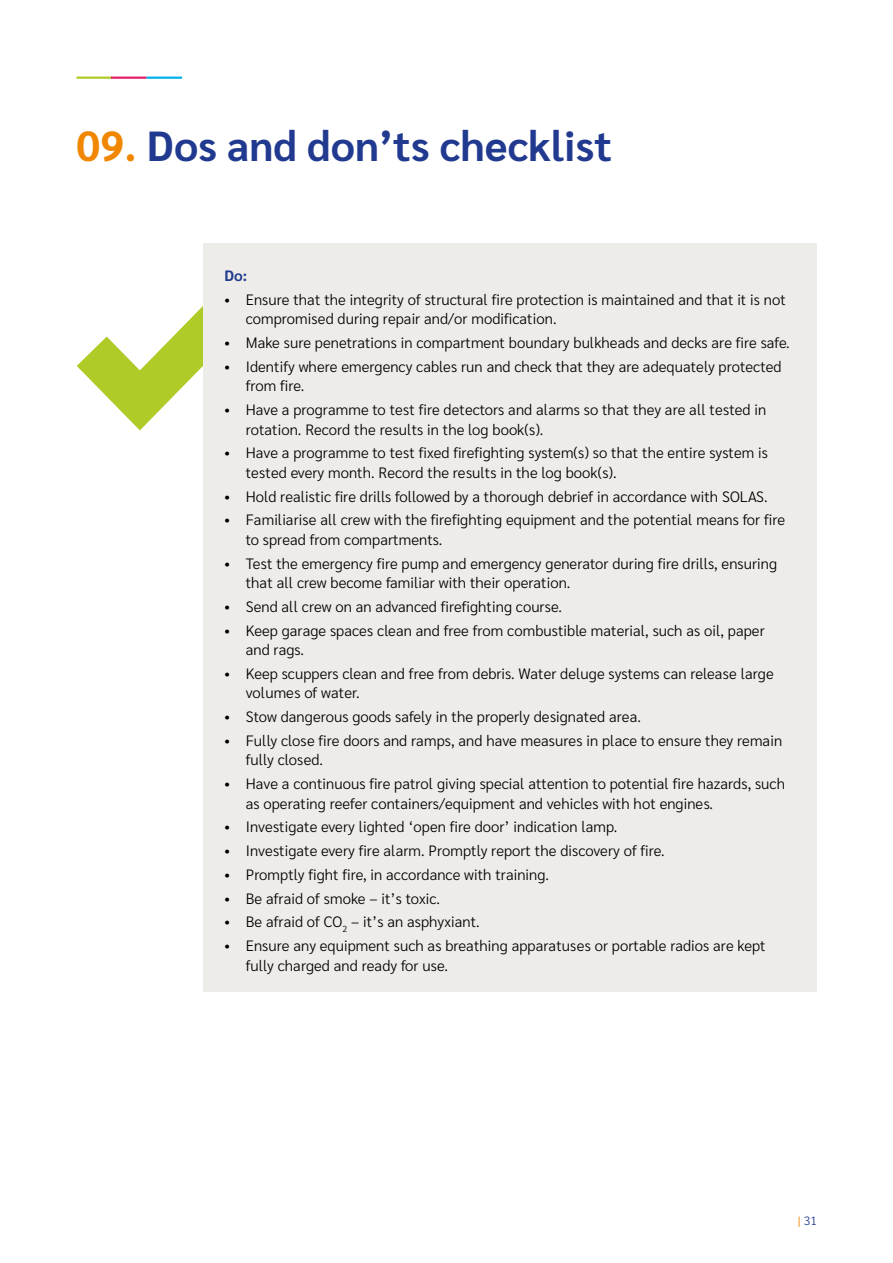
<style>
.page{position:relative;width:893px;height:1263px;background:#fff}
.page>*{position:absolute;margin:0;border:0;box-sizing:border-box;transform-origin:0 0}
.Chapter_Headline{font:700 42px "Sarabun";letter-spacing:.005em;color:#213a8f}
.t1{font:300 15px/19.5px "Sarabun";letter-spacing:.005em;color:#000}
.Small_Headline{font:700 15px "Sarabun";color:#213a8f}
.t2{font:300 12px "Sarabun";color:#213a8f}
.s1{color:#f18700}
</style>
<div class="page">
<hr style="left:77px;top:77px;width:35px;height:2px;background:#afcb27">
<hr style="left:111px;top:77px;width:36px;height:2px;background:#e71f69">
<hr style="left:147px;top:77px;width:35px;height:2px;background:#00b1eb">
<svg style="left:76px;top:243px;width:246px;height:188px"></svg>
<div style="left:203px;top:244px;width:613px;height:748px;background:#eeece8"></div>
<p class="Chapter_Headline" style="left:77px;top:122px;width:537px"><span class="s1">09.</span> Dos and don’ts checklist</p>
<p class="Small_Headline" style="left:224px;top:267px;width:24px">Do:</p>
<p class="t1" style="left:246px;top:290px;width:542px;text-indent:-21px">• Ensure that the integrity of structural fire protection is maintained and that it is not compromised during repair and/or modification.</p>
<p class="t1" style="left:224px;top:333px;width:567px">• Make sure penetrations in compartment boundary bulkheads and decks are fire safe.</p>
<p class="t1" style="left:246px;top:357px;width:537px;text-indent:-21px">• Identify where emergency cables run and check that they are adequately protected from fire.</p>
<p class="t1" style="left:246px;top:400px;width:522px;text-indent:-21px">• Have a programme to test fire detectors and alarms so that they are all tested in rotation. Record the results in the log book(s).</p>
<p class="t1" style="left:246px;top:443px;width:524px;text-indent:-21px">• Have a programme to test fixed firefighting system(s) so that the entire system is tested every month. Record the results in the log book(s).</p>
<p class="t1" style="left:224px;top:487px;width:545px">• Hold realistic fire drills followed by a thorough debrief in accordance with SOLAS.</p>
<p class="t1" style="left:246px;top:510px;width:541px;text-indent:-21px">• Familiarise all crew with the firefighting equipment and the potential means for fire to spread from compartments.</p>
<p class="t1" style="left:246px;top:554px;width:533px;text-indent:-21px">• Test the emergency fire pump and emergency generator during fire drills, ensuring that all crew become familiar with their operation.</p>
<p class="t1" style="left:224px;top:597px;width:339px">• Send all crew on an advanced firefighting course.</p>
<p class="t1" style="left:246px;top:621px;width:520px;text-indent:-21px">• Keep garage spaces clean and free from combustible material, such as oil, paper and rags.</p>
<p class="t1" style="left:246px;top:664px;width:529px;text-indent:-21px">• Keep scuppers clean and free from debris. Water deluge systems can release large volumes of water.</p>
<p class="t1" style="left:224px;top:707px;width:418px">• Stow dangerous goods safely in the properly designated area.</p>
<p class="t1" style="left:246px;top:731px;width:538px;text-indent:-21px">• Fully close fire doors and ramps, and have measures in place to ensure they remain fully closed.</p>
<p class="t1" style="left:246px;top:774px;width:541px;text-indent:-21px">• Have a continuous fire patrol giving special attention to potential fire hazards, such as operating reefer containers/equipment and vehicles with hot engines.</p>
<p class="t1" style="left:224px;top:817px;width:395px">• Investigate every lighted ‘open fire door’ indication lamp.</p>
<p class="t1" style="left:224px;top:841px;width:442px">• Investigate every fire alarm. Promptly report the discovery of fire.</p>
<p class="t1" style="left:224px;top:865px;width:326px">• Promptly fight fire, in accordance with training.</p>
<p class="t1" style="left:224px;top:889px;width:217px">• Be afraid of smoke – it’s toxic.</p>
<p class="t1" style="left:224px;top:912px;width:257px">• Be afraid of CO<sub>2</sub> – it’s an asphyxiant.</p>
<p class="t1" style="left:246px;top:936px;width:521px;text-indent:-21px">• Ensure any equipment such as breathing apparatuses or portable radios are kept fully charged and ready for use.</p>
<p class="t2" style="left:798px;top:1213px;width:21px"><span class="s1">|</span> 31</p>
</div>
